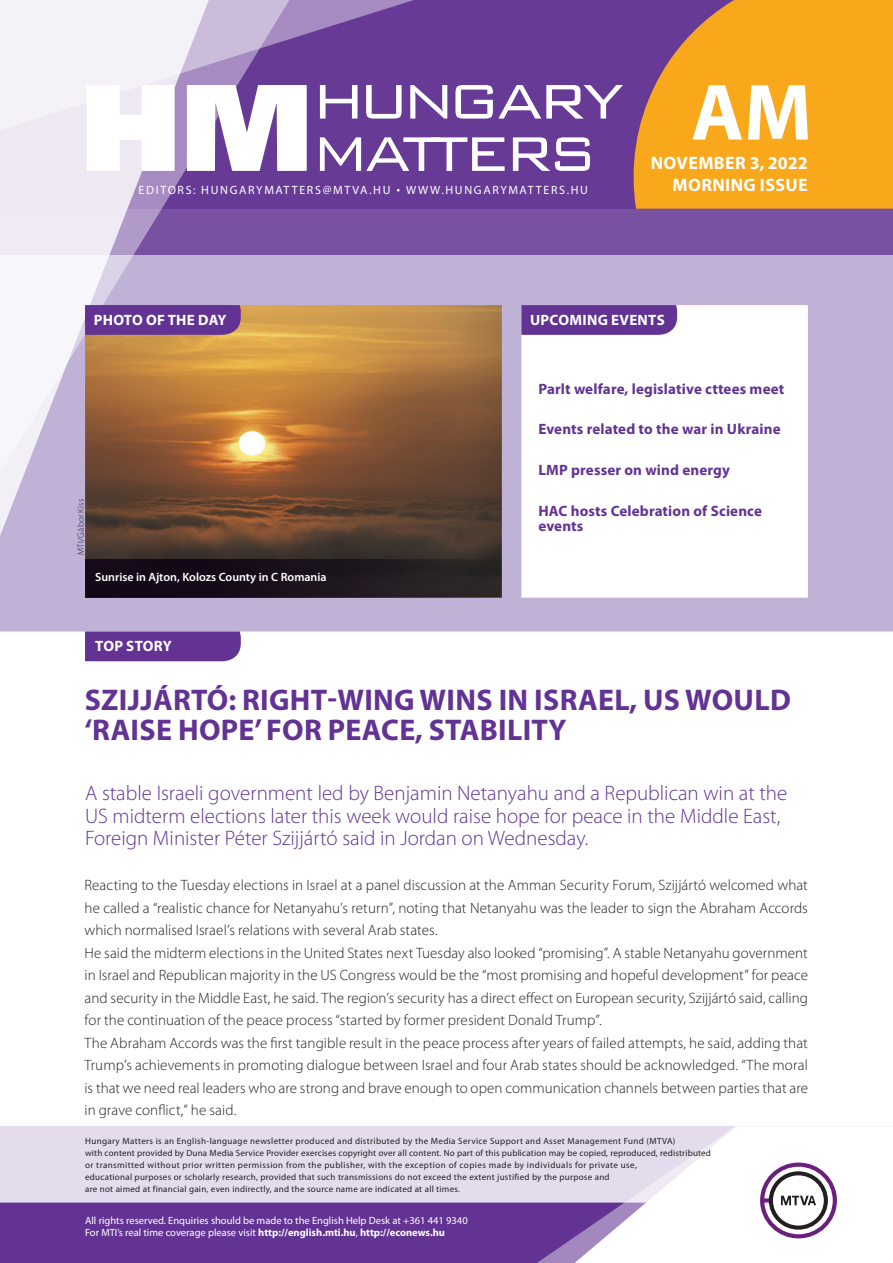
<style>
.page{position:relative;width:893px;height:1263px;background:#fff}
.page>*{position:absolute;margin:0;border:0;box-sizing:border-box;transform-origin:0 0}
.t1{font:700 80.55px "Myriad Pro";color:#fff}
._00_borito_cimsor{font:700 30px/30px "Myriad Pro";letter-spacing:.01em;color:#623393}
._00_borito_alcimsor{font:300 21px/22.5px "Myriad Pro";color:#623393}
.t2{font:700 18px/22.5px "Myriad Pro";letter-spacing:.02em;color:#fff;text-align:right}
._03_kenyer_szöveg-1{font:300 15px/22.5px "Myriad Pro";letter-spacing:.005em;color:#231f20;text-align:justify}
._00_borito_cimsorkic{font:700 15px/15px "Myriad Pro";letter-spacing:.01em;color:#623393}
.t3{font:700 15px "Myriad Pro";letter-spacing:.02em;color:#fff}
.t4{font:12px "Myriad Pro";letter-spacing:.14em;color:#fff}
._04_kepalairas{font:600 12px "Myriad Pro";color:#fff}
.t5{font:10.5px/12px "Myriad Pro";color:#fff}
.t6{font:9px/12px "Myriad Pro";letter-spacing:.03em;color:#231f20}
._03_kenyer_szöveg-1-2{font:300 9px "Myriad Pro";letter-spacing:.03em;color:#231f20}
.s1{font-family:"Geogrotesque"}
.s2{font-weight:700}
</style>
<div class="page">
<div style="left:0;top:1126px;width:893px;height:137px;background:#e4dcec"></div>
<div style="left:0;top:1202px;width:506px;height:61px;background:#623393"></div>
<div style="left:506px;top:1202px;width:43px;height:61px;background:#623393"></div>
<svg style="left:549px;top:1126px;width:344px;height:137px;fill:#fff"></svg>
<svg style="left:760px;top:1162px;width:77px;height:76px;background:#c5b8c8"></svg>
<svg style="left:0;top:255px;width:893px;height:376px"></svg>
<div style="left:0;top:0;width:893px;height:255px;background:linear-gradient(to bottom,#633493,#72489e)"></div>
<svg style="left:634px;top:0;width:259px;height:209px;background:#ea9c26"></svg>
<svg style="left:225px;top:221px;width:83px;height:287px;background:#bb8b6a"></svg>
<svg style="left:225px;top:0;width:257px;height:221px;background:#744c9f"></svg>
<svg style="left:0;top:0;width:225px;height:610px"></svg>
<svg style="left:87px;top:85px;width:88px;height:86px"></svg>
<svg style="left:187px;top:85px;width:120px;height:86px"></svg>
<svg style="left:320px;top:85px;width:37px;height:34px"></svg>
<svg style="left:366px;top:85px;width:36px;height:34px"></svg>
<svg style="left:410px;top:85px;width:37px;height:34px"></svg>
<svg style="left:455px;top:85px;width:168px;height:34px"></svg>
<svg style="left:320px;top:137px;width:185px;height:34px"></svg>
<svg style="left:513px;top:137px;width:77px;height:34px"></svg>
<div style="left:85px;top:631px;width:156px;height:30px;background:#623393"></div>
<svg style="left:521px;top:305px;width:156px;height:30px;background:#653795"></svg>
<div style="left:85px;top:305px;width:156px;height:30px;background:#623393"></div>
<div style="left:85px;top:559px;width:417px;height:39px;background:linear-gradient(to right,#0e0215,#2a2525)"></div>
<p class="t4" style="left:139px;top:182px;width:451px">EDITORS: HUNGARYMATTERS@MTVA.HU <span class="s1">¬</span> WWW.HUNGARYMATTERS.HU</p>
<h1 class="t1" style="left:691px;top:60px;width:122px">AM</h1>
<p class="t2" style="left:651px;top:151px;width:159px">NOVEMBER 3, 2022<br>MORNING ISSUE</p>
<p class="t3" style="left:94px;top:310px;width:134px">PHOTO OF THE DAY</p>
<p class="t3" style="left:530px;top:310px;width:136px">UPCOMING EVENTS</p>
<p class="_03_kenyer_szöveg-1-2" style="left:76px;top:555px;width:58px;rotate:-90deg">MTI/Gábor Kiss</p>
<p class="_04_kepalairas" style="left:95px;top:569px;width:233px">Sunrise in Ajton, Kolozs County in C Romania</p>
<p class="t3" style="left:95px;top:636px;width:78px">TOP STORY</p>
<p class="_00_borito_cimsorkic" style="left:538px;top:381px;width:247px">Parlt welfare, legislative cttees meet</p>
<p class="_00_borito_cimsorkic" style="left:538px;top:421px;width:244px">Events related to the war in Ukraine</p>
<p class="_00_borito_cimsorkic" style="left:538px;top:462px;width:193px">LMP presser on wind energy</p>
<p class="_00_borito_cimsorkic" style="left:538px;top:502px;width:225px">HAC hosts Celebration of Science events</p>
<p class="_00_borito_cimsor" style="left:85px;top:684px;width:708px">SZIJJÁRTÓ: RIGHT-WING WINS IN ISRAEL, US WOULD ‘RAISE HOPE’ FOR PEACE, STABILITY</p>
<p class="_00_borito_alcimsor" style="left:85px;top:782px;width:704px">A stable Israeli government led by Benjamin Netanyahu and a Republican win at the<br>US midterm elections later this week would raise hope for peace in the Middle East,<br>Foreign Minister Péter Szijjártó said in Jordan on Wednesday.</p>
<p class="_03_kenyer_szöveg-1" style="left:85px;top:874px;width:725px">Reacting to the Tuesday elections in Israel at a panel discussion at the Amman Security Forum, Szijjártó welcomed what he called a “realistic chance for Netanyahu’s return”, noting that Netanyahu was the leader to sign the Abraham Accords which normalised Israel’s relations with several Arab states.</p>
<p class="_03_kenyer_szöveg-1" style="left:85px;top:941px;width:725px">He said the midterm elections in the United States next Tuesday also looked “promising”. A stable Netanyahu government in Israel and Republican majority in the US Congress would be the “most promising and hopeful development” for peace and security in the Middle East, he said. The region’s security has a direct effect on European security, Szijjártó said, calling for the continuation of the peace process “started by former president Donald Trump”.</p>
<p class="_03_kenyer_szöveg-1" style="left:85px;top:1031px;width:725px">The Abraham Accords was the first tangible result in the peace process after years of failed attempts, he said, adding that Trump’s achievements in promoting dialogue between Israel and four Arab states should be acknowledged. “The moral is that we need real leaders who are strong and brave enough to open communication channels between parties that are in grave conflict,” he said.</p>
<p class="t6" style="left:85px;top:1134px;width:627px">Hungary Matters is an English-language newsletter produced and distributed by the Media Service Support and Asset Management Fund (MTVA)<br>with content provided by Duna Media Service Provider exercises copyright over all content. No part of this publication may be copied, reproduced, redistributed or transmitted without prior written permission from the publisher, with the exception of copies made by individuals for private use,<br>educational purposes or scholarly research, provided that such transmissions do not exceed the extent justified by the purpose and<br>are not aimed at financial gain, even indirectly, and the source name are indicated at all times.</p>
<p class="t5" style="left:85px;top:1214px;width:384px">All rights reserved. Enquiries should be made to the English Help Desk at +361 441 9340<br>For MTI’s real time coverage please visit <span class="s2">http://english.mti.hu</span>, <span class="s2">http://econews.hu</span></p>
</div>
